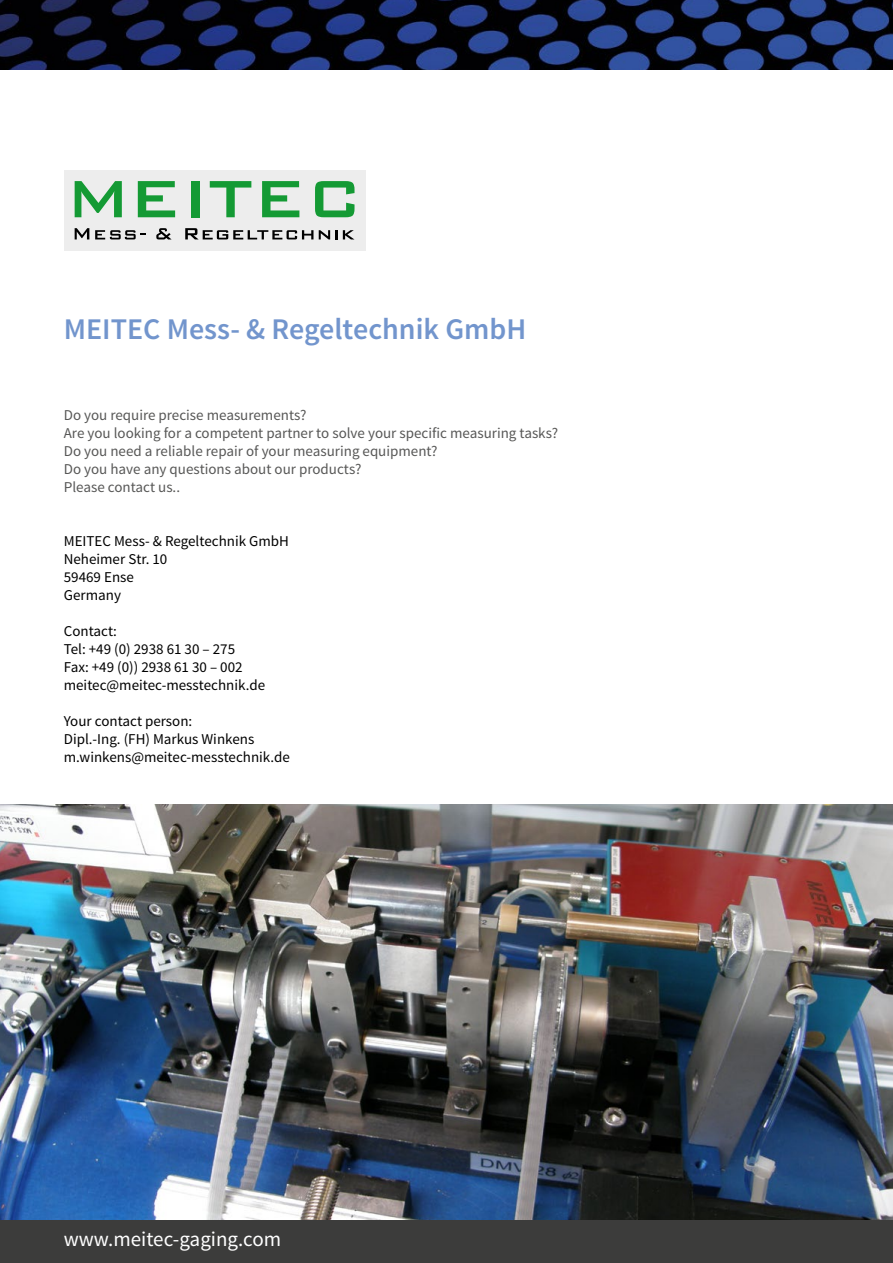
<style>
.page{position:relative;width:893px;height:1263px;background:#fff}
.page>*{position:absolute;margin:0;border:0;box-sizing:border-box;transform-origin:0 0}
.t1{font:600 30px "Source Sans Pro";color:#7295cd}
.t2{font:21px "Source Sans Pro";color:#fff}
.t3{font:15px/18px "Source Sans Pro";color:#000}
.t4{font:15px/18px "Source Sans Pro";color:#575756}
</style>
<div class="page">
<img style="left:0;top:805px;width:893px;height:415px">
<div style="left:0;top:1220px;width:893px;height:43px;background:#3c3c3b"></div>
<img style="left:0;top:0;width:893px;height:69px">
<div style="left:64px;top:170px;width:301px;height:80px;background:#ededed"></div>
<svg style="left:75px;top:181px;width:47px;height:36px"></svg>
<svg style="left:138px;top:181px;width:37px;height:36px"></svg>
<div style="left:191px;top:181px;width:8px;height:36px;background:#149a34"></div>
<svg style="left:210px;top:181px;width:41px;height:36px"></svg>
<svg style="left:262px;top:181px;width:37px;height:36px"></svg>
<svg style="left:315px;top:181px;width:39px;height:36px"></svg>
<svg style="left:75px;top:228px;width:14px;height:11px"></svg>
<svg style="left:156px;top:228px;width:15px;height:11px"></svg>
<svg style="left:185px;top:228px;width:128px;height:11px"></svg>
<svg style="left:319px;top:230px;width:35px;height:9px"></svg>
<svg style="left:95px;top:230px;width:51px;height:9px"></svg>
<h1 class="t1" style="left:64px;top:310px;width:464px">MEITEC Mess- &amp; Regeltechnik GmbH</h1>
<p class="t4" style="left:64px;top:406px;width:496px">Do you require precise measurements?<br>Are you looking for a competent partner to solve your specific measuring tasks?<br>Do you need a reliable repair of your measuring equipment?<br>Do you have any questions about our products?<br>Please contact us..</p>
<p class="t3" style="left:64px;top:532px;width:227px">MEITEC Mess- &amp; Regeltechnik GmbH<br>Neheimer Str. 10<br>59469 Ense<br>Germany</p>
<p class="t3" style="left:64px;top:622px;width:203px">Contact:<br>Tel: +49 (0) 2938 61 30 – 275<br>Fax: +49 (0)) 2938 61 30 – 002 meitec@meitec-messtechnik.de</p>
<p class="t3" style="left:64px;top:712px;width:228px">Your contact person:<br>Dipl.-Ing. (FH) Markus Winkens m.winkens@meitec-messtechnik.de</p>
<h2 class="t2" style="left:64px;top:1226px;width:219px">www.meitec-gaging.com</h2>
</div>
